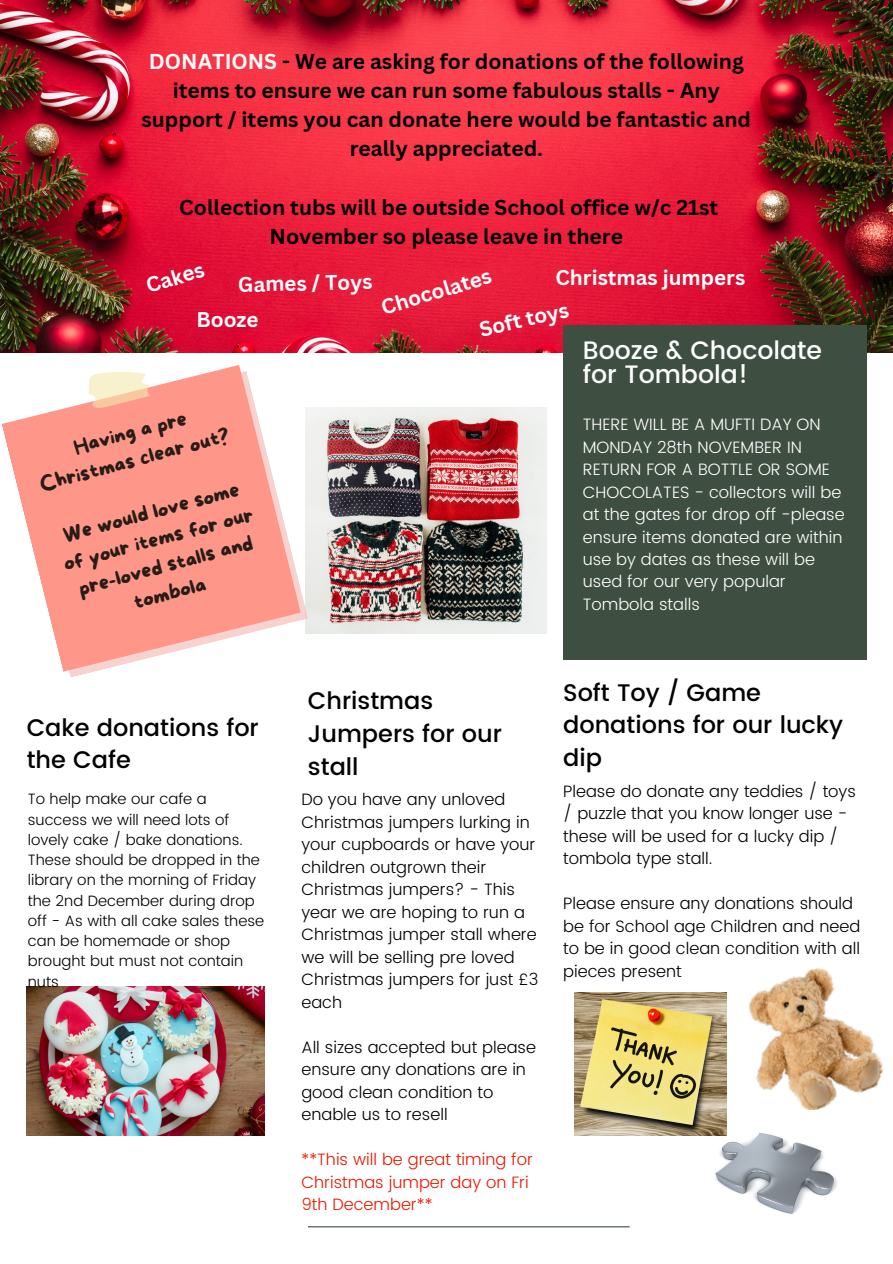
<style>
.page{position:relative;width:893px;height:1264px;background:#fff}
.page>*{position:absolute;margin:0;border:0;box-sizing:border-box;transform-origin:0 0}
.t1{font:500 25.2px/23.5px "Poppins";color:#fff}
.t2{font:500 24px/32.5px "Poppins";color:#000}
.t3{font:700 21px/29.2px "Canva Sans";color:#000;text-align:center}
.t4{font:700 20.7px "Canva Sans";color:#fff}
.t5{font:19.95px/27.5px "More Sugar";color:#271d16;text-align:center}
.t6{font:300 16.5px/22.5px "Poppins";color:#000}
.t7{font:300 16.5px/22.5px "Poppins";color:#fff}
.t8{font:300 16.5px/22.5px "Poppins";color:#eb1900}
.t9{font:300 15px/20.2px "Poppins";color:#000}
.s1{color:#fff}
</style>
<div class="page">
<img style="left:0;top:0;width:892px;height:352px">
<img style="left:749px;top:968px;width:135px;height:142px">
<div style="left:563px;top:325px;width:303px;height:334px;background:#3e4e40"></div>
<hr style="left:308px;top:1226px;width:321px;height:1px;background:#3e4e40">
<img style="left:27px;top:986px;width:237px;height:149px">
<img style="left:308px;top:408px;width:238px;height:226px">
<img style="left:699px;top:1132px;width:138px;height:82px">
<svg style="left:63px;top:407px;width:245px;height:270px"></svg>
<svg style="left:2px;top:365px;width:299px;height:306px;fill:#ff968a"></svg>
<svg style="left:83px;top:365px;width:69px;height:45px"></svg>
<img style="left:574px;top:992px;width:153px;height:143px">
<p class="t3" style="left:141px;top:46px;width:611px"><span class="s1">DONATIONS</span> - We are asking for donations of the following items to ensure we can run some fabulous stalls - Any support / items you can donate here would be fantastic and really appreciated.</p>
<p class="t3" style="left:179px;top:192px;width:540px">Collection tubs will be outside School office w/c 21st<br>November so please leave in there</p>
<p class="t4" style="left:142px;top:272px;width:61px;rotate:-17deg">Cakes</p>
<p class="t4" style="left:238px;top:270px;width:136px;rotate:-1deg">Games / Toys</p>
<p class="t4" style="left:196px;top:305px;width:64px">Booze</p>
<p class="t4" style="left:377px;top:294px;width:115px;rotate:-17deg">Chocolates</p>
<p class="t4" style="left:555px;top:263px;width:191px">Christmas jumpers</p>
<p class="t4" style="left:476px;top:315px;width:92px;rotate:-13deg">Soft toys</p>
<h1 class="t1" style="left:582px;top:339px;width:241px">Booze &amp; Chocolate for Tombola!</h1>
<p class="t5" style="left:30px;top:446px;width:197px;rotate:-15deg">Having a pre<br>Christmas clear out?</p>
<p class="t5" style="left:54px;top:525px;width:197px;rotate:-15deg">We would love some of your items for our pre-loved stalls and tombola</p>
<p class="t7" style="left:582px;top:413px;width:263px">THERE WILL BE A MUFTI DAY ON<br>MONDAY 28th NOVEMBER IN<br>RETURN FOR A BOTTLE OR SOME<br>CHOCOLATES - collectors will be at the gates for drop off -please ensure items donated are within use by dates as these will be used for our very popular<br>Tombola stalls</p>
<h2 class="t2" style="left:563px;top:676px;width:281px">Soft Toy / Game donations for our lucky dip</h2>
<h2 class="t2" style="left:308px;top:684px;width:195px">Christmas<br>Jumpers for our stall</h2>
<p class="t6" style="left:301px;top:788px;width:238px">Do you have any unloved<br>Christmas jumpers lurking in your cupboards or have your children outgrown their<br>Christmas jumpers? - This year we are hoping to run a<br>Christmas jumper stall where we will be selling pre loved<br>Christmas jumpers for just £3 each</p>
<p class="t6" style="left:301px;top:1035px;width:236px">All sizes accepted but please ensure any donations are in good clean condition to enable us to resell</p>
<p class="t8" style="left:301px;top:1148px;width:233px">**This will be great timing for<br>Christmas jumper day on Fri<br>9th December**</p>
<h2 class="t2" style="left:27px;top:711px;width:233px">Cake donations for the Cafe</h2>
<p class="t9" style="left:28px;top:789px;width:238px">To help make our cafe a success we will need lots of lovely cake / bake donations.<br>These should be dropped in the library on the morning of Friday the 2nd December during drop off - As with all cake sales these can be homemade or shop brought but must not contain nuts</p>
<p class="t6" style="left:563px;top:779px;width:294px">Please do donate any teddies / toys / puzzle that you know longer use - these will be used for a lucky dip / tombola type stall.</p>
<p class="t6" style="left:563px;top:892px;width:298px">Please ensure any donations should be for School age Children and need to be in good clean condition with all pieces present</p>
</div>
